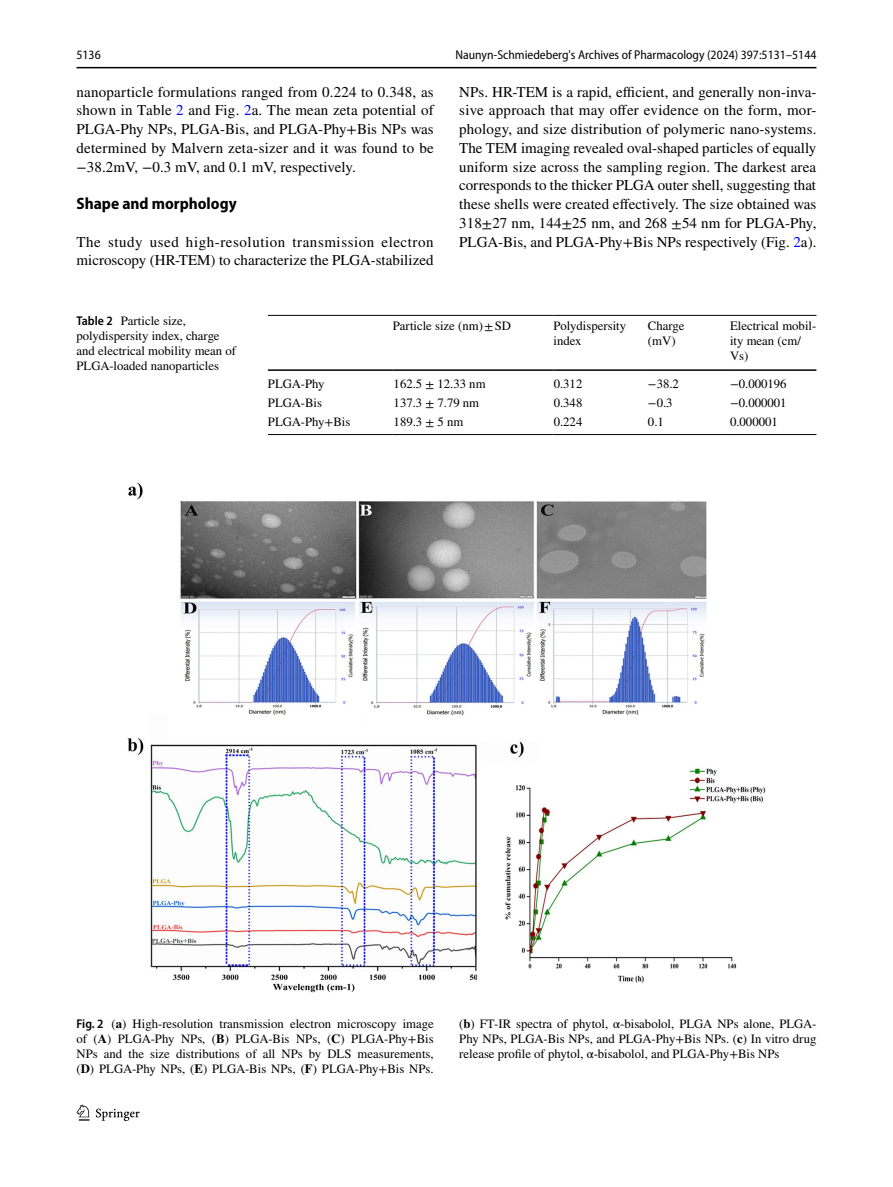
<style>
.page{position:relative;width:893px;height:1187px;background:#fff}
.page>*{position:absolute;margin:0;border:0;box-sizing:border-box;transform-origin:0 0}
.t1{font:700 semi-condensed 16.5px "Myriad Pro";color:#000}
.t2{font:15px/18.8px "STIX";letter-spacing:.005em;color:#000;text-align:justify}
.t3{font:15px/18.8px "STIX";letter-spacing:.03em;color:#000}
.t4{font:12.75px/15px "STIX";color:#000}
.t5{font:semi-condensed 12.75px "Myriad Pro";color:#000}
.s1{color:#00f}
.s2{font-family:"Myriad Pro";font-weight:600;font-stretch:semi-condensed}
.s3{font-weight:700}
</style>
<div class="page">
<hr style="left:77px;top:67px;width:739px;height:1px;background:#000">
<svg style="left:77px;top:1104px;width:12px;height:16px"></svg>
<svg style="left:96px;top:1108px;width:44px;height:12px"></svg>
<hr style="left:268px;top:315px;width:125px;height:1px;background:#000">
<hr style="left:268px;top:369px;width:125px;height:2px;background:#000">
<hr style="left:393px;top:315px;width:161px;height:1px;background:#000">
<hr style="left:393px;top:369px;width:161px;height:2px;background:#000">
<hr style="left:554px;top:315px;width:94px;height:1px;background:#000">
<hr style="left:554px;top:369px;width:94px;height:2px;background:#000">
<hr style="left:648px;top:315px;width:82px;height:1px;background:#000">
<hr style="left:648px;top:369px;width:82px;height:2px;background:#000">
<hr style="left:730px;top:315px;width:86px;height:1px;background:#000">
<hr style="left:730px;top:369px;width:86px;height:2px;background:#000">
<hr style="left:268px;top:434px;width:125px;height:1px;background:#000">
<hr style="left:393px;top:434px;width:161px;height:1px;background:#000">
<hr style="left:554px;top:434px;width:94px;height:1px;background:#000">
<hr style="left:648px;top:434px;width:82px;height:1px;background:#000">
<hr style="left:730px;top:434px;width:86px;height:1px;background:#000">
<img style="left:128px;top:482px;width:637px;height:510px">
<p class="t5" style="left:77px;top:48px;width:26px">5136</p>
<p class="t5" style="left:455px;top:48px;width:362px">Naunyn-Schmiedeberg's Archives of Pharmacology (2024) 397:5131–5144</p>
<p class="t2" style="left:77px;top:83px;width:359px">nanoparticle formulations ranged from 0.224 to 0.348, as shown in Table <span class="s1">2</span> and Fig. <span class="s1">2</span>a. The mean zeta potential of PLGA-Phy NPs, PLGA-Bis, and PLGA-Phy+Bis NPs was determined by Malvern zeta-sizer and it was found to be −38.2mV, −0.3 mV, and 0.1 mV, respectively.</p>
<p class="t1" style="left:77px;top:194px;width:162px">Shape and morphology</p>
<p class="t3" style="left:77px;top:233px;width:359px">The study used high-resolution transmission electron microscopy (HR-TEM) to characterize the PLGA-stabilized</p>
<p class="t2" style="left:459px;top:83px;width:359px">NPs. HR-TEM is a rapid, efficient, and generally non-inva&shy;sive approach that may offer evidence on the form, mor&shy;phology, and size distribution of polymeric nano-systems.<br>The TEM imaging revealed oval-shaped particles of equally uniform size across the sampling region. The darkest area corresponds to the thicker PLGA outer shell, suggesting that these shells were created effectively. The size obtained was 318±27 nm, 144±25 nm, and 268 ±54 nm for PLGA-Phy, PLGA-Bis, and PLGA-Phy+Bis NPs respectively (Fig. <span class="s1">2</span>a).</p>
<p class="t4" style="left:77px;top:313px;width:161px"><span class="s2">Table 2</span> Particle size, polydispersity index, charge and electrical mobility mean of<br>PLGA-loaded nanoparticles</p>
<p class="t4" style="left:393px;top:319px;width:120px">Particle size (nm)±SD</p>
<p class="t4" style="left:554px;top:319px;width:74px">Polydispersity index</p>
<p class="t4" style="left:648px;top:319px;width:38px">Charge (mV)</p>
<p class="t4" style="left:730px;top:319px;width:88px">Electrical mobil&shy;ity mean (cm/<br>Vs)</p>
<p class="t4" style="left:268px;top:377px;width:58px">PLGA-Phy</p>
<p class="t4" style="left:394px;top:377px;width:93px">162.5 ± 12.33 nm</p>
<p class="t4" style="left:554px;top:377px;width:30px">0.312</p>
<p class="t4" style="left:648px;top:377px;width:33px">−38.2</p>
<p class="t4" style="left:730px;top:377px;width:58px">−0.000196</p>
<p class="t4" style="left:268px;top:396px;width:56px">PLGA-Bis</p>
<p class="t4" style="left:394px;top:396px;width:87px">137.3 ± 7.79 nm</p>
<p class="t4" style="left:554px;top:396px;width:30px">0.348</p>
<p class="t4" style="left:648px;top:396px;width:26px">−0.3</p>
<p class="t4" style="left:730px;top:396px;width:58px">−0.000001</p>
<p class="t4" style="left:268px;top:415px;width:84px">PLGA-Phy+Bis</p>
<p class="t4" style="left:394px;top:415px;width:71px">189.3 ± 5 nm</p>
<p class="t4" style="left:554px;top:415px;width:30px">0.224</p>
<p class="t4" style="left:648px;top:415px;width:17px">0.1</p>
<p class="t4" style="left:730px;top:415px;width:49px">0.000001</p>
<p class="t4" style="left:77px;top:1016px;width:359px;text-align:justify"><span class="s2">Fig. 2</span> (<span class="s3">a</span>) High-resolution transmission electron microscopy image of (<span class="s3">A</span>) PLGA-Phy NPs, (<span class="s3">B</span>) PLGA-Bis NPs, (<span class="s3">C</span>) PLGA-Phy+Bis NPs and the size distributions of all NPs by DLS measurements, (<span class="s3">D</span>) PLGA-Phy NPs, (<span class="s3">E</span>) PLGA-Bis NPs, (<span class="s3">F</span>) PLGA-Phy+Bis NPs.</p>
<p class="t4" style="left:459px;top:1016px;width:359px;text-align:justify">(<span class="s3">b</span>) FT-IR spectra of phytol, α-bisabolol, PLGA NPs alone, PLGA-Phy NPs, PLGA-Bis NPs, and PLGA-Phy+Bis NPs. (<span class="s3">c</span>) In vitro drug release profile of phytol, α-bisabolol, and PLGA-Phy+Bis NPs</p>
</div>
